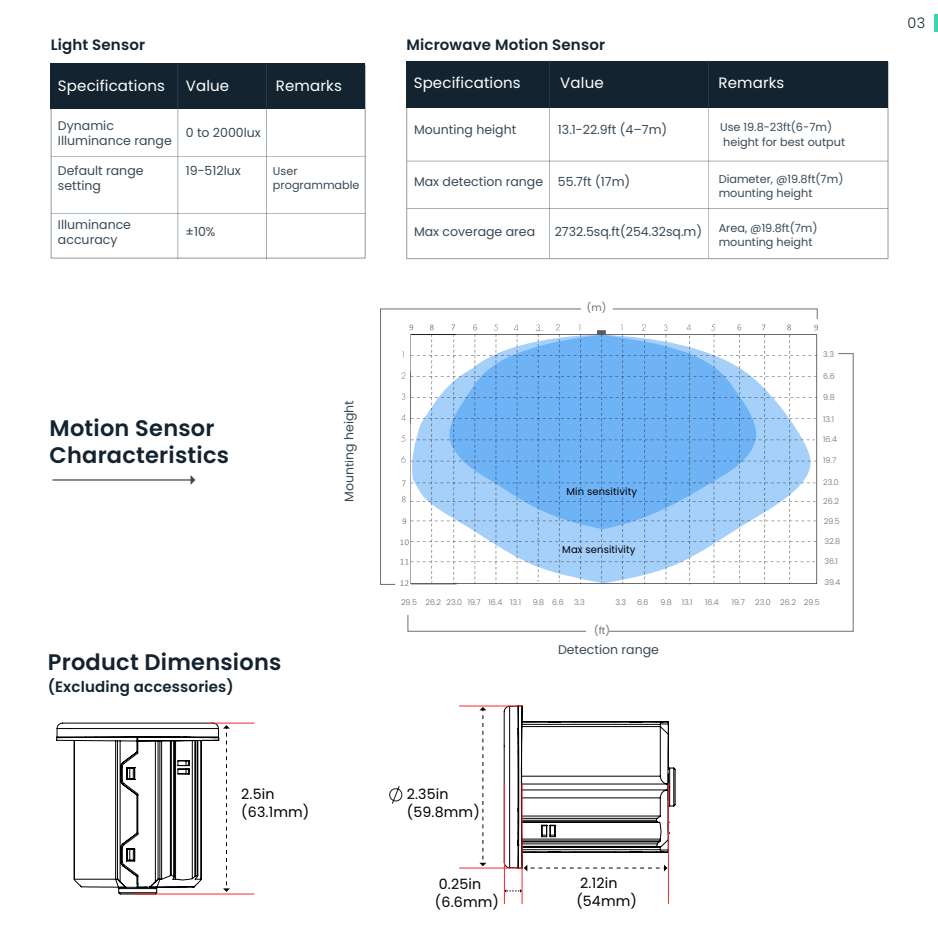
<style>
.page{position:relative;width:938px;height:938px;background:#fff}
.page>*{position:absolute;margin:0;border:0;box-sizing:border-box;transform-origin:0 0}
.t1{font:600 22.5px/27px "Poppins";letter-spacing:.01em;color:#132430}
.t2{font:600 15px "Poppins";letter-spacing:.01em;color:#132430}
.t3{font:15px "Poppins";letter-spacing:.01em;color:#fff}
.t4{font:300 14.5px "Poppins";color:#132430}
.t5{font:14.25px/17.6px "Poppins";letter-spacing:.01em;color:#000}
.t6{font:12.5px/15px "Poppins";color:#394956}
.t7{font:11.25px/13.8px "Poppins";color:#394956}
.t8{font:10px "Poppins";letter-spacing:.01em;color:#000}
.t9{font:10px "Poppins";color:#6c706b}
.t10{font:300 8px "Poppins";color:#6c706b}
.s1{font-family:"Myriad Pro"}
</style>
<div class="page">
<div style="left:407px;top:62px;width:480px;height:46px;background:#132430"></div>
<hr style="left:407px;top:161px;width:481px;height:1px;background:#3c5666">
<hr style="left:407px;top:208px;width:481px;height:1px;background:#3c5666">
<hr style="left:708px;top:60px;width:1px;height:198px;background:#3c5666">
<hr style="left:549px;top:60px;width:1px;height:198px;background:#3c5666">
<hr style="left:934px;top:14px;width:3px;height:17px;background:#3bd4ae">
<svg style="left:389px;top:786px;width:13px;height:18px"></svg>
<svg style="left:56px;top:722px;width:174px;height:173px"></svg>
<svg style="left:479px;top:707px;width:7px;height:159px"></svg>
<svg style="left:503px;top:705px;width:173px;height:166px"></svg>
<svg style="left:505px;top:889px;width:16px;height:3px"></svg>
<hr style="left:210px;top:722px;width:44px;height:1px;background:#f42a2a">
<hr style="left:134px;top:893px;width:120px;height:1px;background:#f42a2a">
<hr style="left:521px;top:783px;width:1px;height:120px;background:#f42a2a">
<hr style="left:459px;top:867px;width:63px;height:1px;background:#f42a2a">
<hr style="left:459px;top:705px;width:63px;height:1px;background:#f42a2a">
<hr style="left:504px;top:783px;width:1px;height:120px;background:#f42a2a">
<hr style="left:668px;top:783px;width:1px;height:120px;background:#f42a2a">
<hr style="left:52px;top:479px;width:139px;height:1px;background:#394956">
<svg style="left:190px;top:475px;width:5px;height:10px"></svg>
<svg style="left:407px;top:615px;width:179px;height:16px"></svg>
<svg style="left:609px;top:353px;width:244px;height:278px"></svg>
<svg style="left:380px;top:308px;width:20px;height:276px"></svg>
<svg style="left:400px;top:308px;width:418px;height:278px"></svg>
<div style="left:51px;top:63px;width:314px;height:46px;background:#132430"></div>
<hr style="left:51px;top:156px;width:314px;height:1px;background:#3c5666">
<hr style="left:51px;top:213px;width:314px;height:1px;background:#3c5666">
<hr style="left:266px;top:63px;width:1px;height:196px;background:#3c5666">
<hr style="left:177px;top:63px;width:1px;height:196px;background:#3c5666">
<p class="t2" style="left:51px;top:36px;width:96px">Light Sensor</p>
<p class="t3" style="left:58px;top:77px;width:109px">Specifications</p>
<p class="t3" style="left:186px;top:77px;width:45px">Value</p>
<p class="t3" style="left:276px;top:77px;width:68px">Remarks</p>
<p class="t6" style="left:58px;top:118px;width:115px">Dynamic<br>Illuminance range</p>
<p class="t6" style="left:186px;top:125px;width:76px">0 to 2000lux</p>
<p class="t6" style="left:58px;top:163px;width:87px">Default range setting</p>
<p class="t6" style="left:58px;top:217px;width:75px">Illuminance accuracy</p>
<p class="t6" style="left:186px;top:163px;width:56px">19-512lux</p>
<p class="t7" style="left:273px;top:164px;width:88px">User programmable</p>
<p class="t6" style="left:185px;top:224px;width:31px">±10%</p>
<h1 class="t1" style="left:50px;top:414px;width:181px">Motion Sensor<br>Characteristics</h1>
<p class="t6" style="left:342px;top:501px;width:103px;rotate:-90deg">Moun<span class="s1">ti</span>ng height</p>
<h1 class="t1" style="left:48px;top:648px;width:235px">Product Dimensions</h1>
<p class="t2" style="left:48px;top:677px;width:188px">(Excluding accessories)</p>
<p class="t5" style="left:241px;top:785px;width:69px">2.5in (63.1mm)</p>
<p class="t2" style="left:406px;top:36px;width:200px">Microwave Motion Sensor</p>
<p class="t3" style="left:414px;top:74px;width:109px">Specifications</p>
<p class="t3" style="left:560px;top:74px;width:45px">Value</p>
<p class="t3" style="left:718px;top:74px;width:68px">Remarks</p>
<p class="t6" style="left:414px;top:122px;width:104px">Mounting height</p>
<p class="t6" style="left:558px;top:122px;width:111px">13.1-22.9ft (4–7m)</p>
<p class="t6" style="left:558px;top:174px;width:74px">55.7ft (17m)</p>
<p class="t6" style="left:554px;top:224px;width:149px">2732.5sq.ft(254.32sq.m)</p>
<p class="t7" style="left:720px;top:120px;width:126px;line-height:15px">Use 19.8-23ft(6-7m) height for best output</p>
<p class="t7" style="left:718px;top:172px;width:126px">Diameter, @19.8ft(7m) mounting height</p>
<p class="t7" style="left:718px;top:221px;width:100px">Area, @19.8ft(7m) mounting height</p>
<p class="t6" style="left:414px;top:174px;width:131px">Max detection range</p>
<p class="t6" style="left:414px;top:224px;width:123px">Max coverage area</p>
<p class="t9" style="left:587px;top:302px;width:21px">(m)</p>
<p class="t8" style="left:566px;top:486px;width:72px">Min sensitivity</p>
<p class="t8" style="left:562px;top:544px;width:75px">Max sensitivity</p>
<p class="t10" style="left:823px;top:350px;width:12px">3.3</p>
<p class="t10" style="left:823px;top:371px;width:13px">6.6</p>
<p class="t10" style="left:823px;top:392px;width:13px">9.8</p>
<p class="t10" style="left:823px;top:414px;width:12px">13.1</p>
<p class="t10" style="left:823px;top:434px;width:15px">16.4</p>
<p class="t10" style="left:823px;top:456px;width:15px">19.7</p>
<p class="t10" style="left:823px;top:478px;width:17px">23.0</p>
<p class="t10" style="left:823px;top:496px;width:17px">26.2</p>
<p class="t10" style="left:823px;top:516px;width:17px">29.5</p>
<p class="t10" style="left:824px;top:536px;width:17px">32.8</p>
<p class="t10" style="left:824px;top:557px;width:15px">36.1</p>
<p class="t10" style="left:824px;top:577px;width:17px">39.4</p>
<p class="t10" style="left:425px;top:597px;width:17px">26.2</p>
<p class="t10" style="left:780px;top:597px;width:17px">26.2</p>
<p class="t10" style="left:488px;top:597px;width:15px">16.4</p>
<p class="t10" style="left:705px;top:597px;width:15px">16.4</p>
<p class="t10" style="left:552px;top:597px;width:13px">6.6</p>
<p class="t10" style="left:637px;top:597px;width:13px">6.6</p>
<p class="t10" style="left:401px;top:597px;width:17px">29.5</p>
<p class="t10" style="left:804px;top:597px;width:17px">29.5</p>
<p class="t10" style="left:446px;top:597px;width:17px">23.0</p>
<p class="t10" style="left:755px;top:597px;width:17px">23.0</p>
<p class="t10" style="left:468px;top:597px;width:15px">19.7</p>
<p class="t10" style="left:732px;top:597px;width:15px">19.7</p>
<p class="t10" style="left:510px;top:597px;width:12px">13.1</p>
<p class="t10" style="left:681px;top:597px;width:12px">13.1</p>
<p class="t10" style="left:533px;top:597px;width:13px">9.8</p>
<p class="t10" style="left:660px;top:597px;width:13px">9.8</p>
<p class="t10" style="left:574px;top:597px;width:12px">3.3</p>
<p class="t10" style="left:615px;top:597px;width:12px">3.3</p>
<p class="t9" style="left:594px;top:624px;width:18px">(ft)</p>
<p class="t5" style="left:407px;top:785px;width:74px">2.35in (59.8mm)</p>
<p class="t6" style="left:558px;top:642px;width:102px">Detection range</p>
<p class="t5" style="left:435px;top:875px;width:65px">0.25in (6.6mm)</p>
<p class="t5" style="left:576px;top:874px;width:62px">2.12in (54mm)</p>
<p class="t4" style="left:907px;top:14px;width:19px">03</p>
</div>
